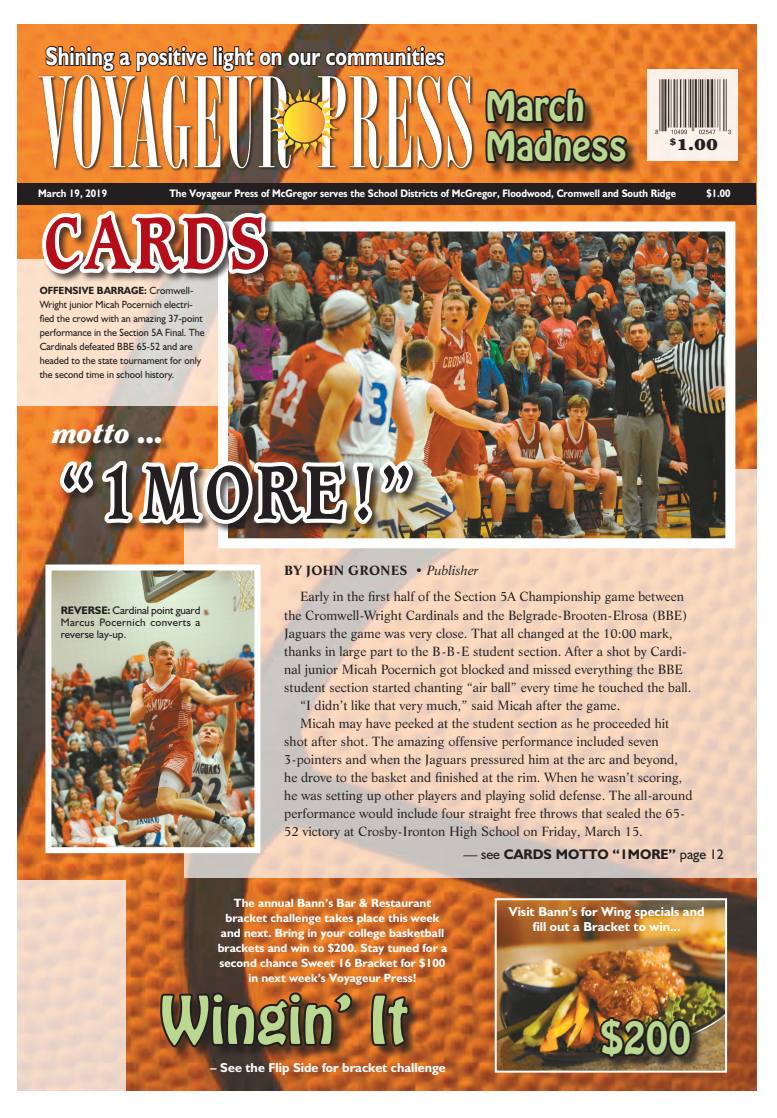
<style>
.page{position:relative;width:777px;height:1118px;background:#fff}
.page>*{position:absolute;margin:0;border:0;box-sizing:border-box;transform-origin:0 0}
.t1{font:700 80.4px "Caxton BT";letter-spacing:.07em;color:#231f20;scale:.83 1}
.t2{font:700 70.8px "Caxton";letter-spacing:.07em;color:#b50e1a;scale:.83 1}
.t3{font:58px "Hobo";color:#bad88f}
.t4{font:40px "Hobo";color:#bad88f}
.t5{font:36px/40px "Hobo";color:#bad88f}
.t6{font:italic 900 28px "Clearface";color:#fff}
.t7{font:700 26px "Humanist 521 BT";color:#fff;scale:.79 1}
.t8{font:900 15.6px "Clearface";color:#231f20;scale:1.25 1}
.t9{font:700 14px "Humanist 521 BT";color:#231f20}
.t10{font:13px/26px "Life BT";color:#231f20}
.t11{font:700 13px/15px "Humanist 521 BT";color:#fff;text-align:center}
.t12{font:700 12px/15px "Humanist 521 BT";color:#fff;text-align:center}
.t13{font:700 11px "Humanist 521 BT";color:#fff;scale:.9 1}
.t14{font:11px/12px "Humanist 521 BT";color:#231f20;text-align:justify}
.t15{font:10.5px/14px "Humanist 521 BT";color:#231f20;scale:.95 1}
.s1{font-weight:700}
.s2{font-style:italic}
.s3{font-weight:400}
</style>
<div class="page">
<img style="left:17px;top:24px;width:738px;height:1066px">
<div style="left:17px;top:183px;width:738px;height:22px;background:#231f20"></div>
<svg style="left:184px;top:469px;width:572px;height:407px;fill:#f2d2bd"></svg>
<svg style="left:44px;top:45px;width:165px;height:28px"></svg>
<div style="left:213px;top:46px;width:5px;height:20px;border:2px solid #231f20"></div>
<svg style="left:217px;top:45px;width:228px;height:28px"></svg>
<img style="left:40px;top:76px;width:444px;height:99px">
<svg style="left:17px;top:259px;width:201px;height:146px;fill:#fbdfca"></svg>
<img style="left:229px;top:232px;width:494px;height:305px">
<div style="left:218px;top:221px;width:516px;height:327px;border:10px solid #fff"></div>
<img style="left:56px;top:429px;width:362px;height:107px">
<div style="left:42px;top:210px;width:236px;height:73px;background:#231f20;opacity:.75"></div>
<svg style="left:38px;top:207px;width:234px;height:71px"></svg>
<div style="left:51px;top:423px;width:119px;height:30px;background:#231f20;opacity:.75"></div>
<img style="left:52px;top:571px;width:201px;height:275px">
<div style="left:45px;top:564px;width:215px;height:289px;border:6px solid #fff"></div>
<div style="left:17px;top:880px;width:108px;height:210px;background:#f1d8c8"></div>
<div style="left:161px;top:993px;width:260px;height:66px;background:#231f20;opacity:.75"></div>
<svg style="left:158px;top:990px;width:196px;height:59px"></svg>
<svg style="left:368px;top:991px;width:43px;height:57px"></svg>
<img style="left:497px;top:901px;width:226px;height:168px">
<div style="left:494px;top:898px;width:232px;height:174px;border:2px solid #fff"></div>
<div style="left:601px;top:1018px;width:102px;height:52px;background:#231f20;opacity:.75"></div>
<svg style="left:597px;top:1014px;width:96px;height:46px"></svg>
<div style="left:647px;top:70px;width:90px;height:91px;background:#fcf1e8"></div>
<img style="left:655px;top:79px;width:76px;height:56px">
<div style="left:486px;top:90px;width:153px;height:85px;background:#231f20;opacity:.75"></div>
<svg style="left:483px;top:86px;width:146px;height:80px"></svg>
<h3 class="t7" style="left:46px;top:40px;width:506px">Shining a positive light on our communities</h3>
<h3 class="t5" style="left:485px;top:86px;width:143px">March<br>Madness</h3>
<p class="t8" style="left:669px;top:134px;width:40px"><sup>$</sup>1.00</p>
<p class="t13" style="left:38px;top:186px;width:78px">March 19, 2019</p>
<p class="t13" style="left:169px;top:186px;width:564px">The Voyageur Press of McGregor serves the School Districts of McGregor, Floodwood, Cromwell and South Ridge</p>
<p class="t13" style="left:706px;top:186px;width:28px">$1.00</p>
<h2 class="t2" style="left:44px;top:199px;width:269px">CARDS</h2>
<p class="t15" style="left:40px;top:283px;width:175px"><span class="s1">OFFENSIVE Barrage:</span> Cromwell-Wright junior Micah Pocernich electri&shy;fied the crowd with an amazing 37-point performance in the Section 5A Final. The Cardinals defeated BBE 65-52 and are headed to the state tournament for only the second time in school history.</p>
<h3 class="t6" style="left:52px;top:416px;width:113px">motto ...</h3>
<h1 class="t1" style="left:59px;top:441px;width:427px">“1MORE!”</h1>
<p class="t14" style="left:61px;top:603px;width:141px"><span class="s1">REVERSE:</span> Cardinal point guard Marcus Pocernich converts a reverse lay-up.</p>
<p class="t10" style="left:300px;top:557px;width:385px;text-indent:-16px"><span class="s1">By JOHN GRONES</span> • <span class="s2">Publisher<br></span>Early in the first half of the Section 5A Championship game between</p>
<p class="t10" style="left:284px;top:601px;width:405px">the Cromwell-Wright Cardinals and the Belgrade-Brooten-Elrosa (BBE)</p>
<p class="t10" style="left:284px;top:619px;width:390px">Jaguars the game was very close. That all changed at the 10:00 mark,</p>
<p class="t10" style="left:284px;top:637px;width:404px">thanks in large part to the B-B-E student section. After a shot by Cardi-</p>
<p class="t10" style="left:284px;top:655px;width:400px">nal junior Micah Pocernich got blocked and missed everything the BBE</p>
<p class="t10" style="left:284px;top:673px;width:408px">student section started chanting “air ball” every time he touched the ball.</p>
<p class="t10" style="left:300px;top:691px;width:321px">“I didn’t like that very much,” said Micah after the game.</p>
<p class="t10" style="left:300px;top:709px;width:370px">Micah may have peeked at the student section as he proceeded hit</p>
<p class="t10" style="left:284px;top:727px;width:376px">shot after shot. The amazing offensive performance included seven</p>
<p class="t10" style="left:284px;top:745px;width:395px">3-pointers and when the Jaguars pressured him at the arc and beyond,</p>
<p class="t10" style="left:284px;top:763px;width:399px">he drove to the basket and finished at the rim. When he wasn’t scoring,</p>
<p class="t10" style="left:284px;top:781px;width:409px">he was setting up other players and playing solid defense. The all-around</p>
<p class="t10" style="left:284px;top:799px;width:402px">performance would include four straight free throws that sealed the 65-</p>
<p class="t10" style="left:284px;top:817px;width:360px">52 victory at Crosby-Ironton High School on Friday, March 15.</p>
<p class="t12" style="left:217px;top:894px;width:231px">The annual Bann’s Bar &amp; Restaurant bracket challenge takes place this week and next. Bring in your college basketball brackets and win to $200. Stay tuned for a second chance Sweet 16 Bracket for $100 in next week’s Voyageur Press!</p>
<p class="t9" style="left:463px;top:845px;width:261px"><span class="s3">— see</span> CARDS MOTTO “1MORE” <span class="s3">page 12</span></p>
<p class="t11" style="left:508px;top:903px;width:197px">Visit Bann’s for Wing specials and fill out a Bracket to win...</p>
<h3 class="t3" style="left:161px;top:979px;width:248px">Wingin’ It</h3>
<p class="t11" style="left:210px;top:1059px;width:237px">– See the Flip Side for bracket challenge</p>
<h3 class="t4" style="left:600px;top:1009px;width:92px">$200</h3>
</div>
